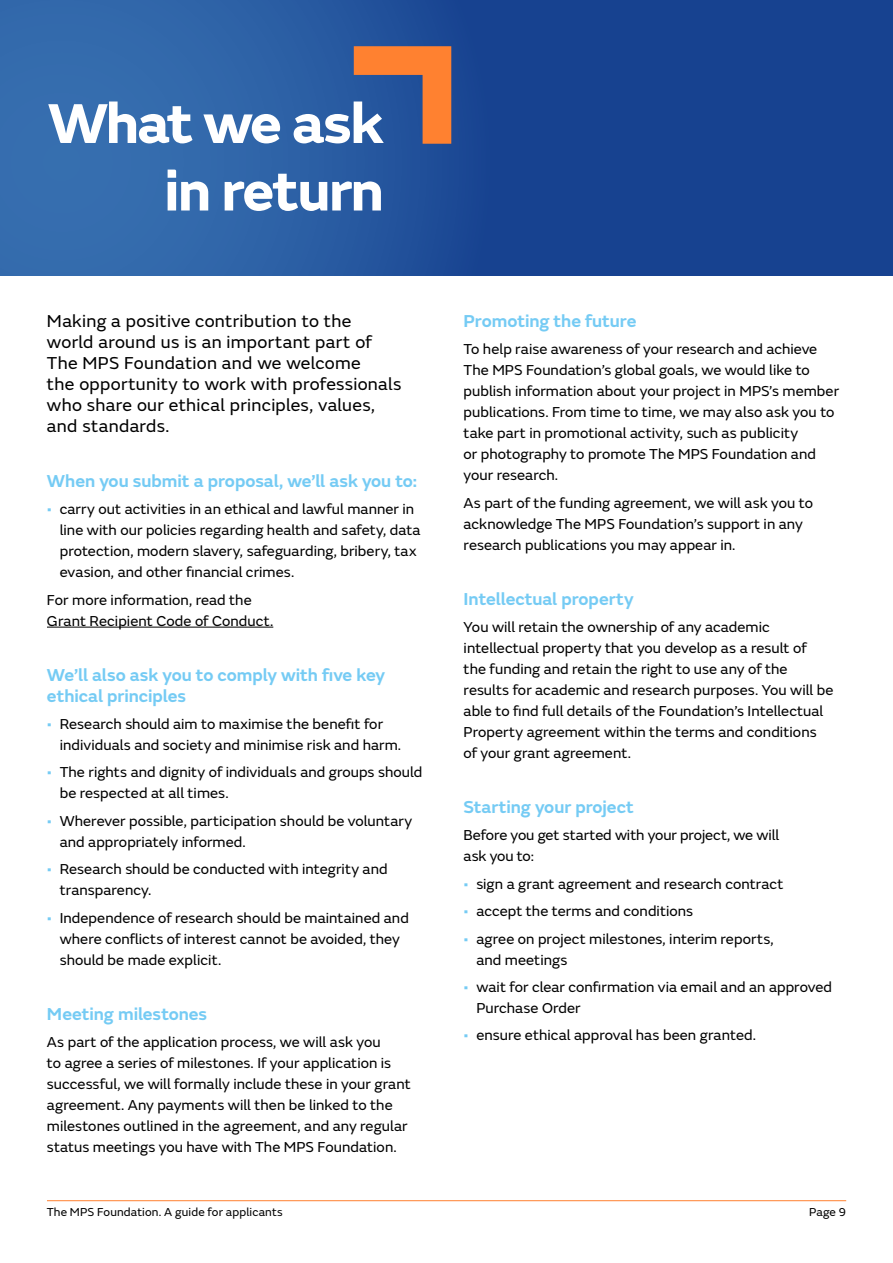
<style>
.page{position:relative;width:893px;height:1263px;background:#fff}
.page>*{position:absolute;margin:0;border:0;box-sizing:border-box;transform-origin:0 0}
.t1{font:700 58.5px/67.5px "FS Emeric";letter-spacing:-.025em;color:#fff;text-align:right}
.t2{font:18px/21px "FS Emeric";letter-spacing:.015em;color:#000}
.t3{font:600 18px/21px "FS Emeric";color:#75cbf4}
.t4{font:15px/21px "FS Emeric";letter-spacing:.005em;color:#000}
.t5{font:12px "FS Emeric";letter-spacing:.015em;color:#000}
.s1{color:#75cbf4}
</style>
<div class="page">
<hr style="left:47px;top:1200px;width:799px;height:1px;background:#ff8130">
<hr style="left:47px;top:627px;width:226px;height:1px;background:#000">
<div style="left:0;top:0;width:893px;height:276px;background:#174290"></div>
<svg style="left:0;top:0;width:452px;height:276px;background:#2e63a7"></svg>
<svg style="left:354px;top:46px;width:97px;height:98px"></svg>
<h1 class="t1" style="left:48px;top:85px;width:337px">What we ask in return</h1>
<p class="t2" style="left:47px;top:309px;width:356px">Making a positive contribution to the world around us is an important part of The MPS Foundation and we welcome<br>the opportunity to work with professionals who share our ethical principles, values, and standards.</p>
<p class="t3" style="left:47px;top:469px;width:372px">When you submit a proposal, we’ll ask you to:</p>
<p class="t4" style="left:60px;top:498px;width:362px;text-indent:-13px"><span class="s1">•</span> carry out activities in an ethical and lawful manner in line with our policies regarding health and safety, data protection, modern slavery, safeguarding, bribery, tax evasion, and other financial crimes.</p>
<p class="t4" style="left:47px;top:588px;width:228px">For more information, read the<br>Grant Recipient Code of Conduct.</p>
<p class="t3" style="left:47px;top:663px;width:339px">We’ll also ask you to comply with five key ethical principles</p>
<p class="t4" style="left:60px;top:713px;width:343px;text-indent:-13px"><span class="s1">•</span> Research should aim to maximise the benefit for individuals and society and minimise risk and harm.</p>
<p class="t4" style="left:60px;top:761px;width:364px;text-indent:-13px"><span class="s1">•</span> The rights and dignity of individuals and groups should be respected at all times.</p>
<p class="t4" style="left:60px;top:809px;width:354px;text-indent:-13px"><span class="s1">•</span> Wherever possible, participation should be voluntary and appropriately informed.</p>
<p class="t4" style="left:60px;top:858px;width:329px;text-indent:-13px"><span class="s1">•</span> Research should be conducted with integrity and transparency.</p>
<p class="t4" style="left:60px;top:906px;width:351px;text-indent:-13px"><span class="s1">•</span> Independence of research should be maintained and where conflicts of interest cannot be avoided, they should be made explicit.</p>
<p class="t3" style="left:47px;top:1002px;width:162px">Meeting milestones</p>
<p class="t4" style="left:47px;top:1030px;width:365px">As part of the application process, we will ask you<br>to agree a series of milestones. If your application is successful, we will formally include these in your grant agreement. Any payments will then be linked to the milestones outlined in the agreement, and any regular status meetings you have with The MPS Foundation.</p>
<p class="t3" style="left:464px;top:309px;width:174px">Promoting the future</p>
<p class="t4" style="left:464px;top:338px;width:377px">To help raise awareness of your research and achieve The MPS Foundation’s global goals, we would like to publish information about your project in MPS’s member publications. From time to time, we may also ask you to take part in promotional activity, such as publicity<br>or photography to promote The MPS Foundation and your research.</p>
<p class="t4" style="left:464px;top:491px;width:351px">As part of the funding agreement, we will ask you to acknowledge The MPS Foundation’s support in any research publications you may appear in.</p>
<p class="t3" style="left:464px;top:587px;width:171px">Intellectual property</p>
<p class="t4" style="left:464px;top:616px;width:371px">You will retain the ownership of any academic intellectual property that you develop as a result of<br>the funding and retain the right to use any of the results for academic and research purposes. You will be able to find full details of the Foundation’s Intellectual Property agreement within the terms and conditions of your grant agreement.</p>
<p class="t3" style="left:464px;top:795px;width:172px">Starting your project</p>
<p class="t4" style="left:464px;top:824px;width:317px">Before you get started with your project, we will ask you to:</p>
<p class="t4" style="left:464px;top:872px;width:321px"><span class="s1">•</span> sign a grant agreement and research contract</p>
<p class="t4" style="left:464px;top:900px;width:231px"><span class="s1">•</span> accept the terms and conditions</p>
<p class="t4" style="left:476px;top:927px;width:299px;text-indent:-13px"><span class="s1">•</span> agree on project milestones, interim reports, and meetings</p>
<p class="t4" style="left:476px;top:975px;width:357px;text-indent:-13px"><span class="s1">•</span> wait for clear confirmation via email and an approved<br>Purchase Order</p>
<p class="t4" style="left:464px;top:1024px;width:294px"><span class="s1">•</span> ensure ethical approval has been granted.</p>
<p class="t5" style="left:47px;top:1203px;width:237px">The MPS Foundation. A guide for applicants</p>
<p class="t5" style="left:809px;top:1203px;width:39px">Page 9</p>
</div>
